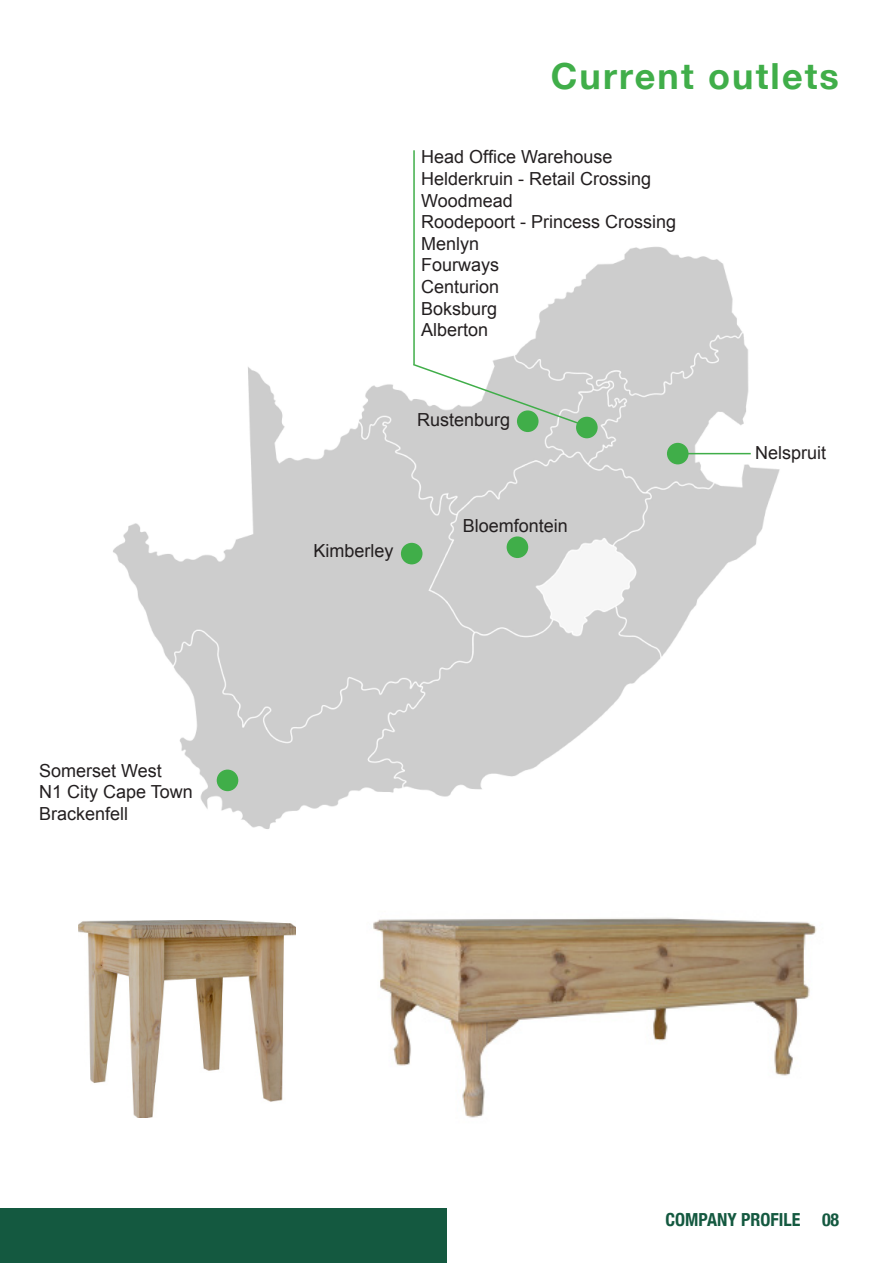
<style>
.page{position:relative;width:893px;height:1263px;background:#fff}
.page>*{position:absolute;margin:0;border:0;box-sizing:border-box;transform-origin:0 0}
.t1{font:700 36px "Helvetica Neue";letter-spacing:.06em;color:#40ae49}
.t2{font:18px/21.6px "Arial";color:#231f20}
.t3{font:700 condensed 18px "Helvetica Neue";color:#145940}
</style>
<div class="page">
<img style="left:113px;top:246px;width:667px;height:583px">
<div style="left:0;top:1209px;width:446px;height:54px;background:#145940"></div>
<div style="left:576px;top:417px;width:22px;height:21px;background:#40ae49;border-radius:50%"></div>
<hr style="left:413px;top:150px;width:2px;height:214px;background:#40ae49">
<svg style="left:411px;top:363px;width:181px;height:66px"></svg>
<div style="left:667px;top:443px;width:21px;height:21px;background:#40ae49;border-radius:50%"></div>
<hr style="left:684px;top:453px;width:67px;height:1px;background:#40ae49">
<div style="left:517px;top:410px;width:21px;height:22px;background:#40ae49;border-radius:50%"></div>
<div style="left:507px;top:536px;width:21px;height:22px;background:#40ae49;border-radius:50%"></div>
<div style="left:401px;top:543px;width:21px;height:21px;background:#40ae49;border-radius:50%"></div>
<div style="left:217px;top:769px;width:21px;height:22px;background:#40ae49;border-radius:50%"></div>
<img style="left:79px;top:921px;width:217px;height:196px">
<img style="left:373px;top:917px;width:444px;height:201px">
<p class="t2" style="left:39px;top:760px;width:124px">Somerset West</p>
<p class="t2" style="left:39px;top:781px;width:155px">N1 City Cape Town</p>
<p class="t2" style="left:39px;top:803px;width:91px">Brackenfell</p>
<p class="t1" style="left:551px;top:48px;width:290px">Current outlets</p>
<p class="t2" style="left:421px;top:146px;width:257px">Head Office Warehouse<br>Helderkruin - Retail Crossing<br>Woodmead<br>Roodepoort - Princess Crossing</p>
<p class="t2" style="left:421px;top:233px;width:60px">Menlyn</p>
<p class="t2" style="left:421px;top:254px;width:80px">Fourways</p>
<p class="t2" style="left:421px;top:276px;width:80px">Centurion</p>
<p class="t2" style="left:421px;top:298px;width:78px">Boksburg</p>
<p class="t2" style="left:421px;top:319px;width:69px">Alberton</p>
<p class="t2" style="left:417px;top:409px;width:95px">Rustenburg</p>
<p class="t2" style="left:313px;top:540px;width:82px">Kimberley</p>
<p class="t2" style="left:463px;top:515px;width:107px">Bloemfontein</p>
<p class="t2" style="left:755px;top:442px;width:73px">Nelspruit</p>
<p class="t3" style="left:665px;top:1205px;width:175px">COMPANY PROFILE 08</p>
</div>
